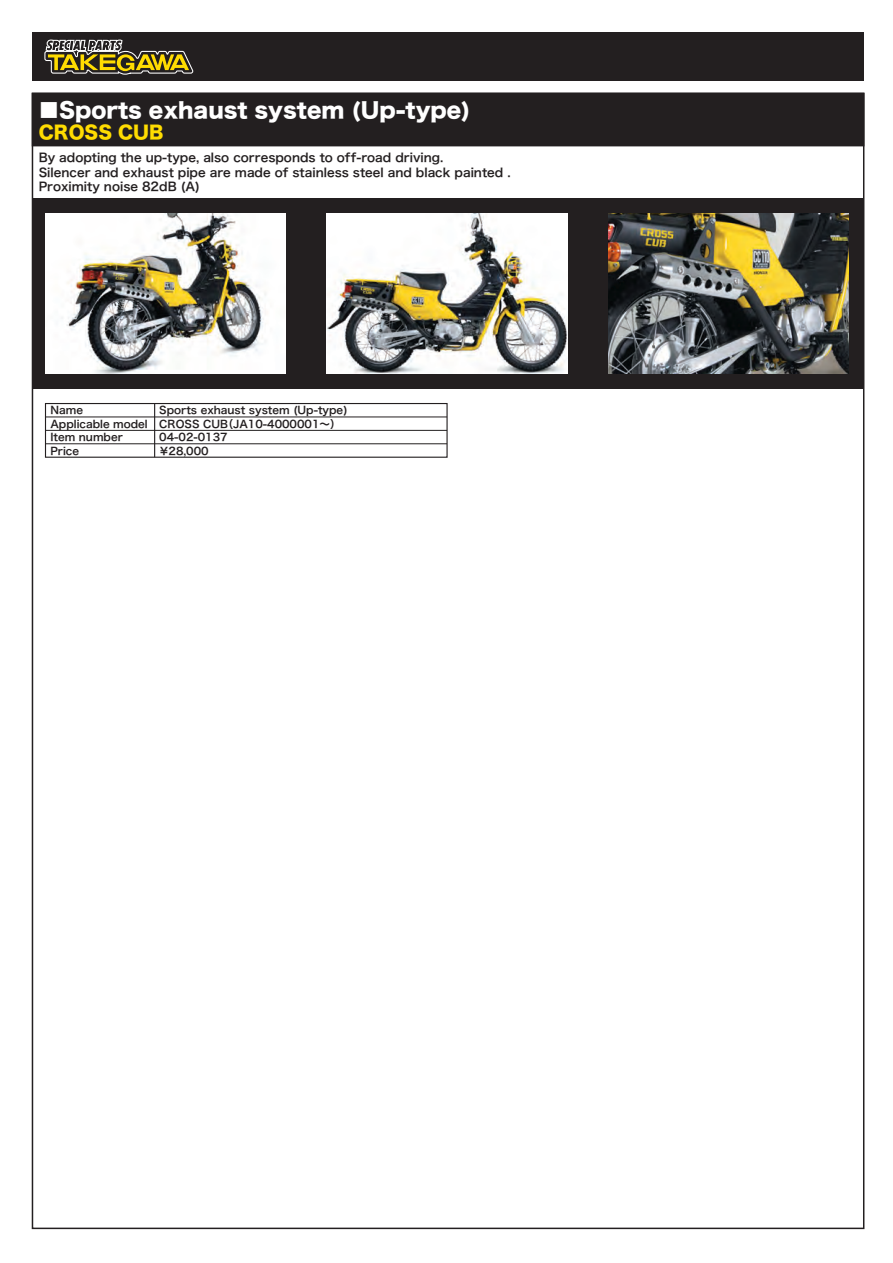
<style>
.page{position:relative;width:893px;height:1263px;background:#fff}
.page>*{position:absolute;margin:0;border:0;box-sizing:border-box;transform-origin:0 0}
.t1{font:21px "Hira Kaku Std N W8";color:#fff}
.t2{font:18px "Hira Kaku Std N W8";color:#ffdc01}
.t3{font:12px/14.4px "Hira Kaku Pro W6";color:#231f20}
.t4{font:10.5px/13.5px "Hira Kaku Pro W6";color:#231f20}
</style>
<div class="page">
<div style="left:32px;top:93px;width:832px;height:53px;background:#231f20"></div>
<div style="left:32px;top:198px;width:831px;height:190px;background:#231f20"></div>
<div style="left:32px;top:32px;width:831px;height:49px;background:#231f20"></div>
<svg style="left:44px;top:39px;width:150px;height:36px"></svg>
<img style="left:46px;top:213px;width:240px;height:160px">
<img style="left:327px;top:213px;width:240px;height:160px">
<img style="left:608px;top:213px;width:240px;height:160px">
<hr style="left:154px;top:403px;width:1px;height:54px;background:#231f20">
<div style="left:45px;top:403px;width:403px;height:55px;border:1px solid #231f20"></div>
<hr style="left:46px;top:430px;width:401px;height:1px;background:#231f20">
<hr style="left:46px;top:443px;width:401px;height:1px;background:#231f20">
<hr style="left:46px;top:417px;width:401px;height:1px;background:#231f20">
<h1 class="t1" style="left:38px;top:98px;width:434px">■Sports exhaust system (Up-type)</h1>
<h2 class="t2" style="left:39px;top:122px;width:126px">CROSS CUB</h2>
<p class="t3" style="left:39px;top:150px;width:473px">By adopting the up-type, also corresponds to off-road driving.<br>Silencer and exhaust pipe are made of stainless steel and black painted .<br>Proximity noise 82dB (A)</p>
<p class="t4" style="left:50px;top:403px;width:99px">Name<br>Applicable model<br>Item number<br>Price</p>
<p class="t4" style="left:159px;top:403px;width:190px">Sports exhaust system (Up-type)<br>CROSS CUB（JA10-4000001～）<br>04-02-0137<br>￥28,000</p>
</div>
